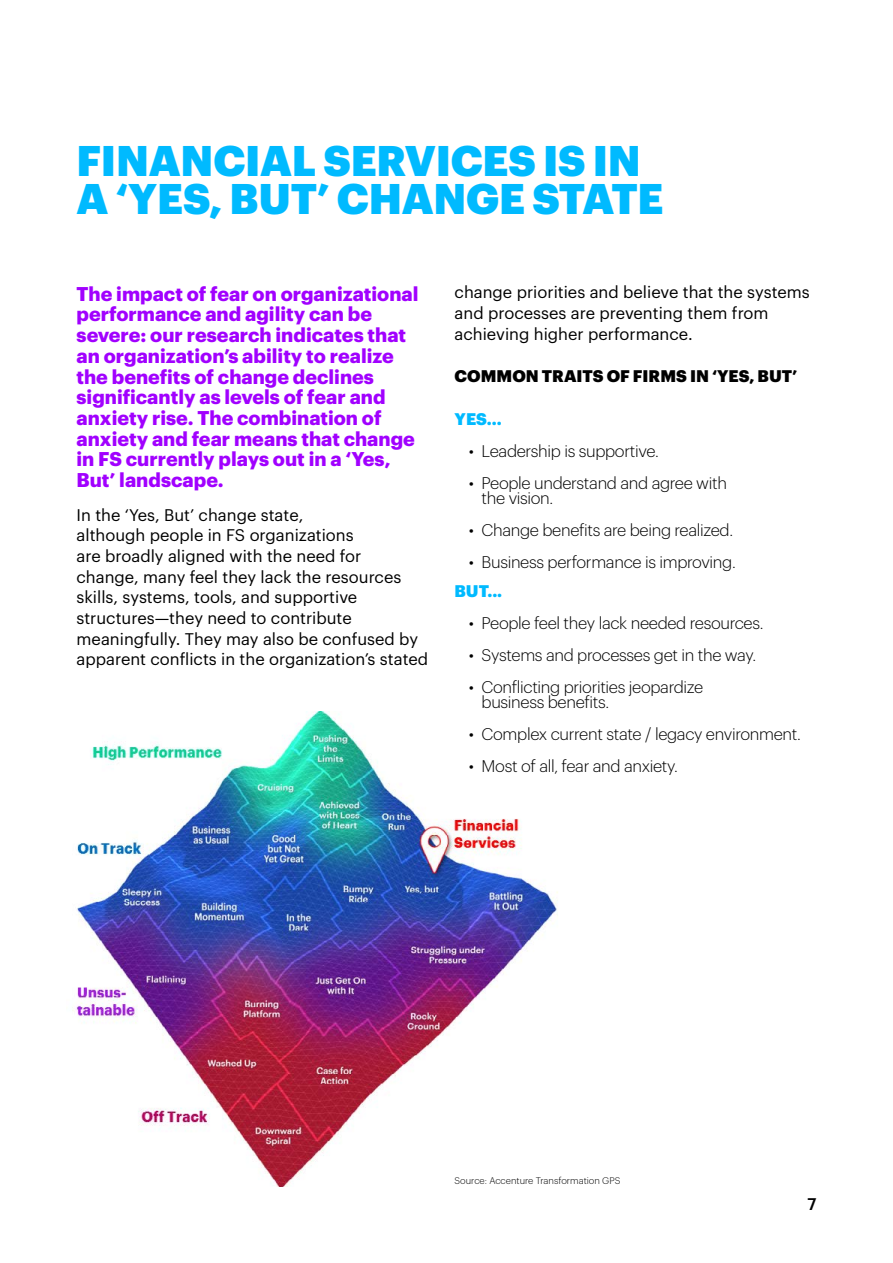
<style>
.page{position:relative;width:893px;height:1263px;background:#fff}
.page>*{position:absolute;margin:0;border:0;box-sizing:border-box;transform-origin:0 0}
.t1{font:900 42px/37.5px "Graphik";letter-spacing:-.005em;color:#00baff}
.t2{font:700 19.5px/20.7px "Graphik";color:#a100ff}
.t3{font:16.5px/20.7px "Graphik";color:#000}
.t4{font:300 16.5px/15px "Graphik";letter-spacing:-.02em;color:#000}
.t5{font:900 16.5px "Graphik";color:#000}
.t6{font:900 16.5px "Graphik";color:#00baff}
.t7{font:500 16.5px "Graphik";color:#000}
.t8{font:300 9.45px "Graphik";color:#000}
</style>
<div class="page">
<img style="left:72px;top:711px;width:486px;height:475px">
<h1 class="t1" style="left:77px;top:138px;width:588px">FINANCIAL SERVICES IS IN<br>A ‘YES, BUT’ CHANGE STATE</h1>
<p class="t2" style="left:77px;top:282px;width:344px">The impact of fear on organizational performance and agility can be severe: our research indicates that an organization’s ability to realize the benefits of change declines significantly as levels of fear and anxiety rise. The combination of anxiety and fear means that change in FS currently plays out in a ‘Yes,<br>But’ landscape.</p>
<p class="t3" style="left:77px;top:503px;width:353px">In the ‘Yes, But’ change state,<br>although people in FS organizations<br>are broadly aligned with the need for<br>change, many feel they lack the resources skills, systems, tools, and supportive structures—they need to contribute meaningfully. They may also be confused by apparent conflicts in the organization’s stated</p>
<p class="t3" style="left:455px;top:280px;width:357px">change priorities and believe that the systems and processes are preventing them from achieving higher performance.</p>
<p class="t5" style="left:455px;top:363px;width:344px">COMMON TRAITS OF FIRMS IN ‘YES, BUT’</p>
<p class="t6" style="left:455px;top:406px;width:49px">YES...</p>
<p class="t4" style="left:469px;top:442px;width:191px">• Leadership is supportive.</p>
<p class="t4" style="left:482px;top:474px;width:247px;text-indent:-13px">• People understand and agree with the vision.</p>
<p class="t4" style="left:469px;top:521px;width:266px">• Change benefits are being realized.</p>
<p class="t4" style="left:469px;top:553px;width:268px">• Business performance is improving.</p>
<p class="t6" style="left:455px;top:578px;width:49px">BUT...</p>
<p class="t4" style="left:469px;top:614px;width:296px">• People feel they lack needed resources.</p>
<p class="t4" style="left:469px;top:646px;width:289px">• Systems and processes get in the way.</p>
<p class="t4" style="left:482px;top:678px;width:223px;text-indent:-13px">• Conflicting priorities jeopardize business benefits.</p>
<p class="t4" style="left:469px;top:725px;width:333px">• Complex current state / legacy environment.</p>
<p class="t4" style="left:469px;top:757px;width:211px">• Most of all, fear and anxiety.</p>
<p class="t8" style="left:455px;top:1173px;width:167px">Source: Accenture Transformation GPS</p>
<p class="t7" style="left:807px;top:1192px;width:10px">7</p>
</div>
